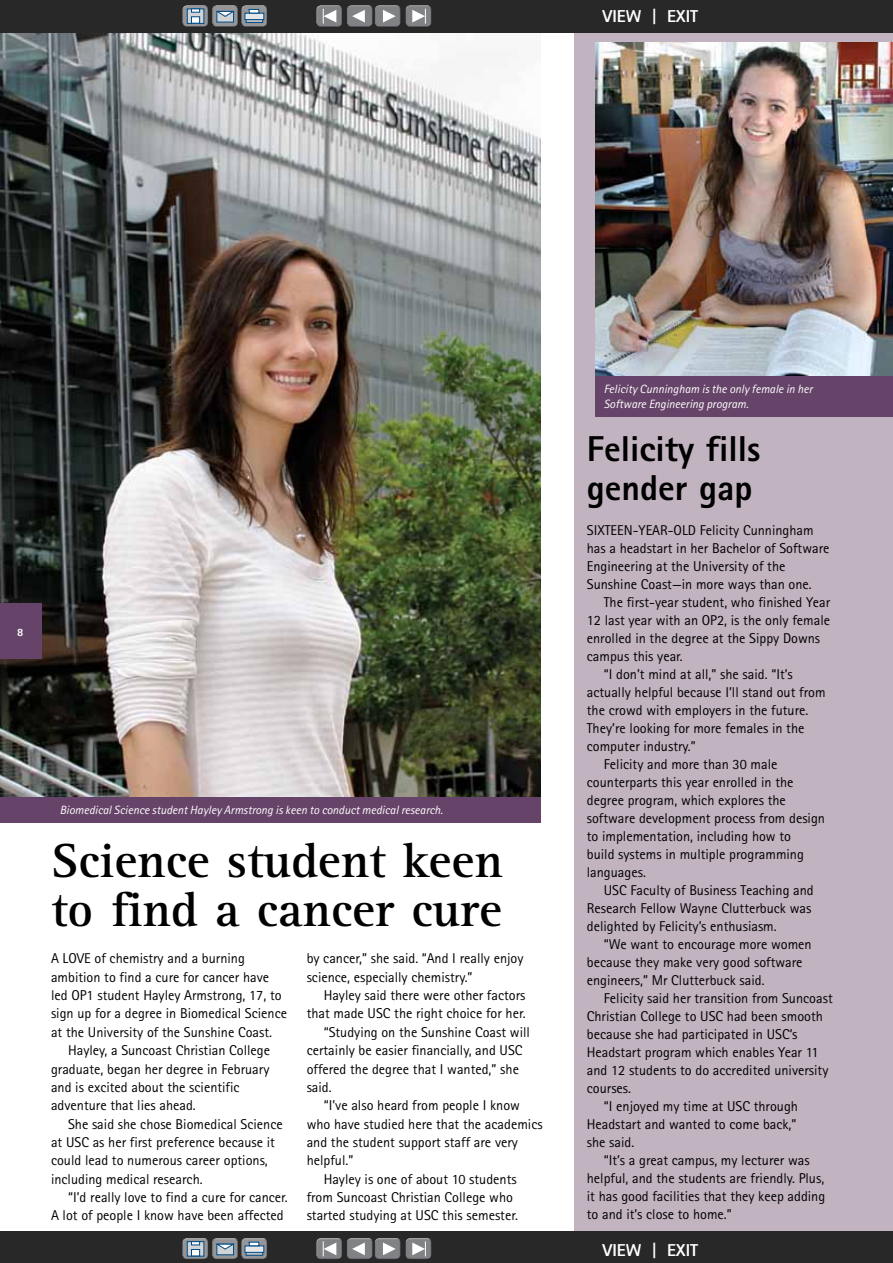
<style>
.page{position:relative;width:893px;height:1263px;background:#fff}
.page>*{position:absolute;margin:0;border:0;box-sizing:border-box;transform-origin:0 0}
.t1{font:700 49.5px/49.5px "Rotis Serif";color:#000}
.t2{font:800 36px/39px "Rotis Sans Serif";color:#000}
.t3{font:800 17.25px "Rotis Sans Serif";color:#fff}
.t4{font:14.25px/18.3px "Rotis Sans Serif";color:#000}
.t5{font:italic 12px/15px "Rotis Sans Serif";color:#fff}
.t6{font:800 11.25px "Rotis Sans Serif";color:#fff}
</style>
<div class="page">
<img style="left:0;top:33px;width:540px;height:764px">
<div style="left:575px;top:0;width:318px;height:1263px;background:#c1b3c0"></div>
<img style="left:595px;top:42px;width:298px;height:334px">
<div style="left:595px;top:376px;width:298px;height:40px;background:#664469"></div>
<div style="left:0;top:797px;width:540px;height:25px;background:#664469"></div>
<div style="left:0;top:604px;width:42px;height:55px;background:#664469"></div>
<div style="left:0;top:0;width:893px;height:33px;background:#292829"></div>
<div style="left:0;top:1232px;width:893px;height:31px;background:#292829"></div>
<div style="left:375px;top:5px;width:27px;height:19px;background:#fff;opacity:.75"></div>
<div style="left:375px;top:7px;width:27px;height:21px;background:#000;opacity:.75"></div>
<svg style="left:383px;top:10px;width:13px;height:13px"></svg>
<div style="left:347px;top:5px;width:27px;height:19px;background:#fff;opacity:.75"></div>
<div style="left:347px;top:7px;width:27px;height:21px;background:#000;opacity:.75"></div>
<svg style="left:352px;top:10px;width:13px;height:13px"></svg>
<div style="left:316px;top:5px;width:27px;height:19px;background:#fff;opacity:.75"></div>
<div style="left:316px;top:7px;width:27px;height:21px;background:#000;opacity:.75"></div>
<svg style="left:323px;top:9px;width:13px;height:15px"></svg>
<div style="left:405px;top:5px;width:27px;height:19px;background:#fff;opacity:.75"></div>
<div style="left:405px;top:7px;width:27px;height:21px;background:#000;opacity:.75"></div>
<svg style="left:412px;top:9px;width:14px;height:15px"></svg>
<div style="left:241px;top:5px;width:27px;height:19px;background:#fff;opacity:.75"></div>
<div style="left:241px;top:7px;width:27px;height:21px;background:#000;opacity:.75"></div>
<svg style="left:246px;top:20px;width:17px;height:3px"></svg>
<div style="left:245px;top:13px;width:19px;height:7px;background:#e6e7e8;border:1px solid #004b85"></div>
<svg style="left:249px;top:9px;width:11px;height:4px"></svg>
<div style="left:212px;top:5px;width:27px;height:19px;background:#fff;opacity:.75"></div>
<div style="left:212px;top:7px;width:27px;height:21px;background:#000;opacity:.75"></div>
<div style="left:217px;top:11px;width:17px;height:11px;background:#d1d3d4"></div>
<svg style="left:217px;top:11px;width:17px;height:6px"></svg>
<div style="left:182px;top:5px;width:27px;height:19px;background:#fff;opacity:.75"></div>
<div style="left:182px;top:7px;width:27px;height:21px;background:#000;opacity:.75"></div>
<svg style="left:187px;top:9px;width:17px;height:15px"></svg>
<svg style="left:191px;top:9px;width:9px;height:3px"></svg>
<svg style="left:191px;top:17px;width:9px;height:6px"></svg>
<div style="left:375px;top:1238px;width:27px;height:19px;background:#fff;opacity:.75"></div>
<div style="left:375px;top:1240px;width:27px;height:21px;background:#000;opacity:.75"></div>
<svg style="left:383px;top:1242px;width:13px;height:13px"></svg>
<div style="left:347px;top:1238px;width:27px;height:19px;background:#fff;opacity:.75"></div>
<div style="left:347px;top:1240px;width:27px;height:21px;background:#000;opacity:.75"></div>
<svg style="left:352px;top:1242px;width:13px;height:13px"></svg>
<div style="left:316px;top:1238px;width:27px;height:19px;background:#fff;opacity:.75"></div>
<div style="left:316px;top:1240px;width:27px;height:21px;background:#000;opacity:.75"></div>
<svg style="left:323px;top:1241px;width:13px;height:15px"></svg>
<div style="left:405px;top:1238px;width:27px;height:19px;background:#fff;opacity:.75"></div>
<div style="left:405px;top:1240px;width:27px;height:21px;background:#000;opacity:.75"></div>
<svg style="left:412px;top:1241px;width:14px;height:15px"></svg>
<div style="left:241px;top:1238px;width:27px;height:19px;background:#fff;opacity:.75"></div>
<div style="left:241px;top:1240px;width:27px;height:21px;background:#000;opacity:.75"></div>
<svg style="left:246px;top:1252px;width:17px;height:3px"></svg>
<svg style="left:245px;top:1246px;width:19px;height:6px"></svg>
<svg style="left:249px;top:1242px;width:11px;height:4px"></svg>
<div style="left:212px;top:1238px;width:27px;height:19px;background:#fff;opacity:.75"></div>
<div style="left:212px;top:1240px;width:27px;height:21px;background:#000;opacity:.75"></div>
<div style="left:217px;top:1244px;width:17px;height:11px;background:#d1d3d4"></div>
<svg style="left:217px;top:1244px;width:17px;height:5px"></svg>
<div style="left:182px;top:1238px;width:27px;height:19px;background:#fff;opacity:.75"></div>
<div style="left:182px;top:1240px;width:27px;height:21px;background:#000;opacity:.75"></div>
<svg style="left:187px;top:1241px;width:17px;height:15px"></svg>
<svg style="left:191px;top:1241px;width:9px;height:4px"></svg>
<div style="left:191px;top:1249px;width:9px;height:7px;background:#fff;border:1px solid #004b85"></div>
<p class="t3" style="left:602px;top:5px;width:97px">VIEW | EXIT</p>
<p class="t6" style="left:17px;top:625px;width:8px">8</p>
<p class="t5" style="left:60px;top:802px;width:385px">Biomedical Science student Hayley Armstrong is keen to conduct medical research.</p>
<h1 class="t1" style="left:51px;top:836px;width:453px">Science student keen to find a cancer cure</h1>
<p class="t4" style="left:51px;top:949px;width:238px">A LOVE of chemistry and a burning ambition to find a cure for cancer have led OP1 student Hayley Armstrong, 17, to sign up for a degree in Biomedical Science at the University of the Sunshine Coast.</p>
<p class="t4" style="left:51px;top:1041px;width:221px;text-indent:17px">Hayley, a Suncoast Christian College graduate, began her degree in February and is excited about the scientific adventure that lies ahead.</p>
<p class="t4" style="left:51px;top:1114px;width:233px;text-indent:17px">She said she chose Biomedical Science at USC as her first preference because it could lead to numerous career options, including medical research.</p>
<p class="t4" style="left:51px;top:1188px;width:238px;text-align:right">“I’d really love to find a cure for cancer.<br>A lot of people I know have been affected</p>
<p class="t4" style="left:307px;top:949px;width:218px">by cancer,” she said. “And I really enjoy science, especially chemistry.”</p>
<p class="t4" style="left:324px;top:986px;width:203px">Hayley said there were other factors</p>
<p class="t4" style="left:307px;top:1004px;width:220px">that made USC the right choice for her.</p>
<p class="t4" style="left:324px;top:1023px;width:208px">“Studying on the Sunshine Coast will</p>
<p class="t4" style="left:307px;top:1041px;width:217px">certainly be easier financially, and USC</p>
<p class="t4" style="left:307px;top:1059px;width:214px">offered the degree that I wanted,” she</p>
<p class="t4" style="left:307px;top:1078px;width:27px">said.</p>
<p class="t4" style="left:324px;top:1096px;width:198px">“I’ve also heard from people I know</p>
<p class="t4" style="left:307px;top:1114px;width:238px">who have studied here that the academics</p>
<p class="t4" style="left:307px;top:1133px;width:213px">and the student support staff are very</p>
<p class="t4" style="left:307px;top:1151px;width:48px">helpful.”</p>
<p class="t4" style="left:324px;top:1169px;width:195px">Hayley is one of about 10 students</p>
<p class="t4" style="left:307px;top:1188px;width:208px">from Suncoast Christian College who</p>
<p class="t4" style="left:307px;top:1206px;width:213px">started studying at USC this semester.</p>
<p class="t5" style="left:604px;top:381px;width:210px">Felicity Cunningham is the only female in her<br>Software Engineering program.</p>
<h2 class="t2" style="left:587px;top:429px;width:175px">Felicity fills gender gap</h2>
<p class="t4" style="left:587px;top:521px;width:244px;text-indent:113px">Felicity Cunningham has a headstart in her Bachelor of Software Engineering at the University of the Sunshine Coast—in more ways than one.</p>
<p class="t4" style="left:604px;top:593px;width:228px">The first-year student, who finished Year</p>
<p class="t4" style="left:587px;top:611px;width:245px">12 last year with an OP2, is the only female</p>
<p class="t4" style="left:587px;top:629px;width:235px">enrolled in the degree at the Sippy Downs</p>
<p class="t4" style="left:587px;top:647px;width:98px">campus this year.</p>
<p class="t4" style="left:604px;top:665px;width:190px">“I don’t mind at all,” she said. “It’s</p>
<p class="t4" style="left:587px;top:683px;width:240px">actually helpful because I’ll stand out from</p>
<p class="t4" style="left:587px;top:701px;width:223px">the crowd with employers in the future.</p>
<p class="t4" style="left:587px;top:719px;width:219px">They’re looking for more females in the</p>
<p class="t4" style="left:587px;top:737px;width:110px">computer industry.”</p>
<p class="t4" style="left:604px;top:755px;width:175px">Felicity and more than 30 male</p>
<p class="t4" style="left:587px;top:773px;width:208px">counterparts this year enrolled in the</p>
<p class="t4" style="left:587px;top:791px;width:201px">degree program, which explores the</p>
<p class="t4" style="left:587px;top:809px;width:240px">software development process from design</p>
<p class="t4" style="left:587px;top:827px;width:206px">to implementation, including how to</p>
<p class="t4" style="left:587px;top:845px;width:219px">build systems in multiple programming</p>
<p class="t4" style="left:587px;top:863px;width:61px">languages.</p>
<p class="t4" style="left:604px;top:881px;width:211px">USC Faculty of Business Teaching and</p>
<p class="t4" style="left:587px;top:899px;width:226px">Research Fellow Wayne Clutterbuck was</p>
<p class="t4" style="left:587px;top:917px;width:191px">delighted by Felicity’s enthusiasm.</p>
<p class="t4" style="left:604px;top:935px;width:209px">“We want to encourage more women</p>
<p class="t4" style="left:587px;top:953px;width:217px">because they make very good software</p>
<p class="t4" style="left:587px;top:971px;width:179px">engineers,” Mr Clutterbuck said.</p>
<p class="t4" style="left:604px;top:989px;width:230px">Felicity said her transition from Suncoast</p>
<p class="t4" style="left:587px;top:1007px;width:238px">Christian College to USC had been smooth</p>
<p class="t4" style="left:587px;top:1025px;width:212px">because she had participated in USC’s</p>
<p class="t4" style="left:587px;top:1043px;width:233px">Headstart program which enables Year 11</p>
<p class="t4" style="left:587px;top:1061px;width:243px">and 12 students to do accredited university</p>
<p class="t4" style="left:587px;top:1079px;width:46px">courses.</p>
<p class="t4" style="left:604px;top:1097px;width:196px">“I enjoyed my time at USC through</p>
<p class="t4" style="left:587px;top:1115px;width:211px">Headstart and wanted to come back,”</p>
<p class="t4" style="left:587px;top:1133px;width:49px">she said.</p>
<p class="t4" style="left:604px;top:1151px;width:207px">“It’s a great campus, my lecturer was</p>
<p class="t4" style="left:587px;top:1169px;width:239px">helpful, and the students are friendly. Plus,</p>
<p class="t4" style="left:587px;top:1187px;width:240px">it has good facilities that they keep adding</p>
<p class="t4" style="left:587px;top:1205px;width:147px">to and it’s close to home.”</p>
<p class="t4" style="left:587px;top:521px;width:95px">Sixteen-year-old</p>
<p class="t3" style="left:602px;top:1239px;width:97px">VIEW | EXIT</p>
</div>
